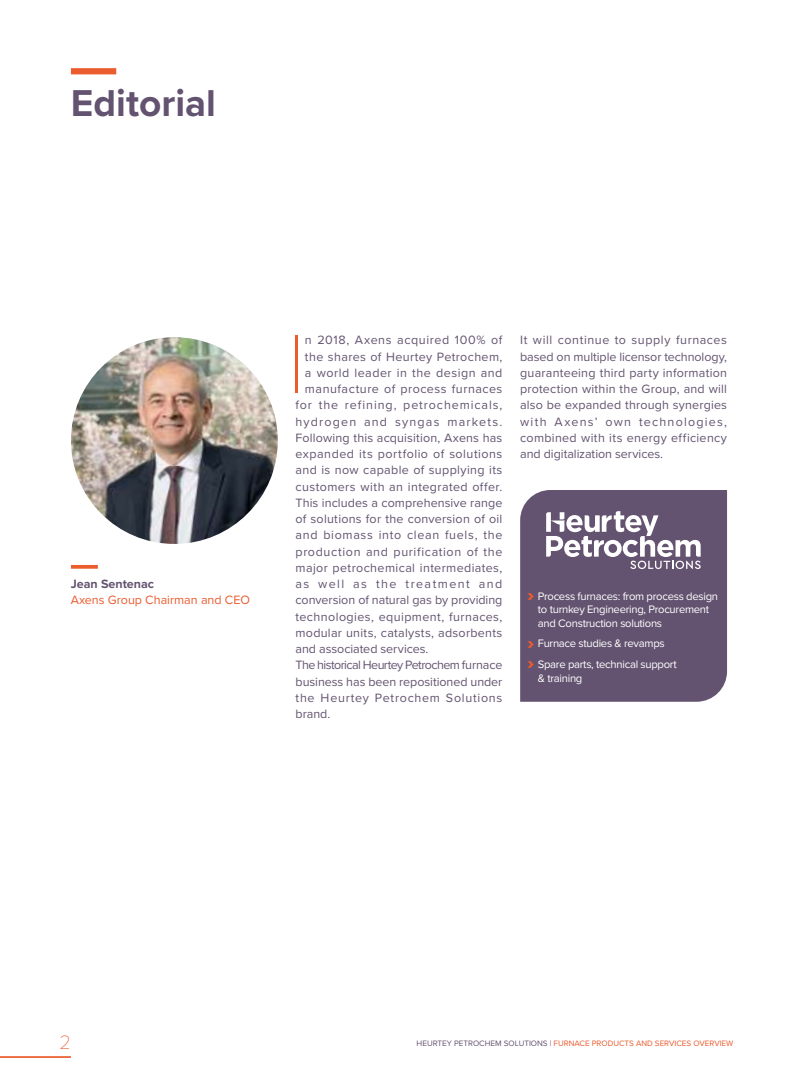
<style>
.page{position:relative;width:798px;height:1081px;background:#fff}
.page>*{position:absolute;margin:0;border:0;box-sizing:border-box;transform-origin:0 0}
.t1{font:100 85.62px "Proxima Nova T";color:#eb5c2e}
.t2{font:700 38.75px "Proxima Nova";color:#635370}
.t3{font:100 20px "Proxima Nova T";color:#eb5c2e}
.t4{font:12.5px/16.2px "Proxima Nova";letter-spacing:.03em;color:#635370;text-align:justify}
.t5{font:12.5px "Proxima Nova";letter-spacing:-.005em;color:#635370}
.t6{font:12.5px "Proxima Nova";letter-spacing:.055em;color:#635370}
.t7{font:12.5px "Proxima Nova";letter-spacing:.05em;color:#635370}
.t8{font:12.5px "Proxima Nova";letter-spacing:-.045em;color:#635370}
.t9{font:12.5px "Proxima Nova";letter-spacing:.005em;color:#635370}
.t10{font:12.5px "Proxima Nova";letter-spacing:.07em;color:#635370}
.t11{font:12.5px "Proxima Nova";letter-spacing:.095em;color:#635370}
.t12{font:12.5px "Proxima Nova";color:#eb5c2e}
.t13{font:12.5px "Proxima Nova";letter-spacing:.115em;color:#635370}
.t14{font:700 12.5px "Proxima Nova";color:#635370}
.t15{font:11.25px/13.5px "Proxima Nova";letter-spacing:-.025em;color:#fff}
.t16{font:8.12px "Proxima Nova";color:#eb5c2e}
.s1{font-weight:900;font-size:18.75px;color:#eb5c2e}
.s2{color:#635370}
</style>
<div class="page">
<hr style="left:0;top:1056px;width:71px;height:2px;background:#eb5c2e">
<div style="left:520px;top:490px;width:206px;height:212px;background:#635370"></div>
<img style="left:71px;top:337px;width:207px;height:207px;border-radius:103px">
<svg style="left:71px;top:565px;width:27px;height:4px"></svg>
<div style="left:71px;top:68px;width:45px;height:6px;background:#eb5c2e"></div>
<svg style="left:546px;top:511px;width:154px;height:58px"></svg>
<hr style="left:797px;top:0;width:1px;height:1081px;background:#eeebef">
<h2 class="t2" style="left:71px;top:75px;width:147px">Editorial</h2>
<p class="t14" style="left:71px;top:574px;width:85px">Jean Sentenac</p>
<p class="t12" style="left:71px;top:591px;width:180px">Axens Group Chairman and CEO</p>
<h1 class="t1" style="left:288px;top:301px;width:19px">I</h1>
<p class="t7" style="left:305px;top:331px;width:199px">n 2018, Axens acquired 100% of</p>
<p class="t4" style="left:305px;top:348px;width:199px">the shares of Heurtey Petrochem,</p>
<p class="t4" style="left:305px;top:364px;width:199px">a world leader in the design and</p>
<p class="t4" style="left:305px;top:380px;width:199px">manufacture of process furnaces</p>
<p class="t10" style="left:295px;top:396px;width:208px">for the refining, petrochemicals,</p>
<p class="t11" style="left:295px;top:412px;width:208px">hydrogen and syngas markets.</p>
<p class="t4" style="left:295px;top:429px;width:208px">Following this acquisition, Axens has</p>
<p class="t4" style="left:295px;top:445px;width:208px">expanded its portfolio of solutions</p>
<p class="t4" style="left:295px;top:461px;width:208px">and is now capable of supplying its</p>
<p class="t4" style="left:295px;top:478px;width:208px">customers with an integrated offer.</p>
<p class="t9" style="left:295px;top:493px;width:208px">This includes a comprehensive range</p>
<p class="t4" style="left:295px;top:510px;width:208px">of solutions for the conversion of oil</p>
<p class="t6" style="left:295px;top:526px;width:208px">and biomass into clean fuels, the</p>
<p class="t7" style="left:295px;top:542px;width:208px">production and purification of the</p>
<p class="t4" style="left:295px;top:559px;width:208px">major petrochemical intermediates,</p>
<p class="t13" style="left:295px;top:575px;width:208px">as well as the treatment and</p>
<p class="t5" style="left:295px;top:591px;width:208px">conversion of natural gas by providing</p>
<p class="t4" style="left:295px;top:608px;width:208px">technologies, equipment, furnaces,</p>
<p class="t4" style="left:295px;top:624px;width:208px">modular units, catalysts, adsorbents</p>
<p class="t5" style="left:295px;top:640px;width:134px">and associated services.</p>
<p class="t8" style="left:295px;top:656px;width:208px">The historical Heurtey Petrochem furnace</p>
<p class="t5" style="left:295px;top:672px;width:208px">business has been repositioned under</p>
<p class="t6" style="left:295px;top:688px;width:208px">the Heurtey Petrochem Solutions</p>
<p class="t4" style="left:295px;top:705px;width:36px">brand.</p>
<p class="t4" style="left:520px;top:331px;width:208px">It will continue to supply furnaces based on multiple licensor technology, guaranteeing third party information protection within the Group, and will also be expanded through synergies with Axens’ own technologies, combined with its energy efficiency and digitalization services.</p>
<p class="t15" style="left:537px;top:589px;width:182px;text-indent:-11px"><span class="s1">›</span> Process furnaces: from process design to turnkey Engineering, Procurement and Construction solutions</p>
<p class="t15" style="left:527px;top:633px;width:151px;line-height:20.6px"><span class="s1">›</span> Furnace studies &amp; revamps<br><span class="s1">›</span> Spare parts, technical support</p>
<p class="t15" style="left:537px;top:670px;width:46px">&amp; training</p>
<h3 class="t3" style="left:59px;top:1027px;width:13px">2</h3>
<p class="t16" style="left:416px;top:1037px;width:318px"><span class="s2">HEURTEY PETROCHEM SOLUTIONS |</span> FURNACE PRODUCTS AND SERVICES OVERVIEW</p>
</div>
